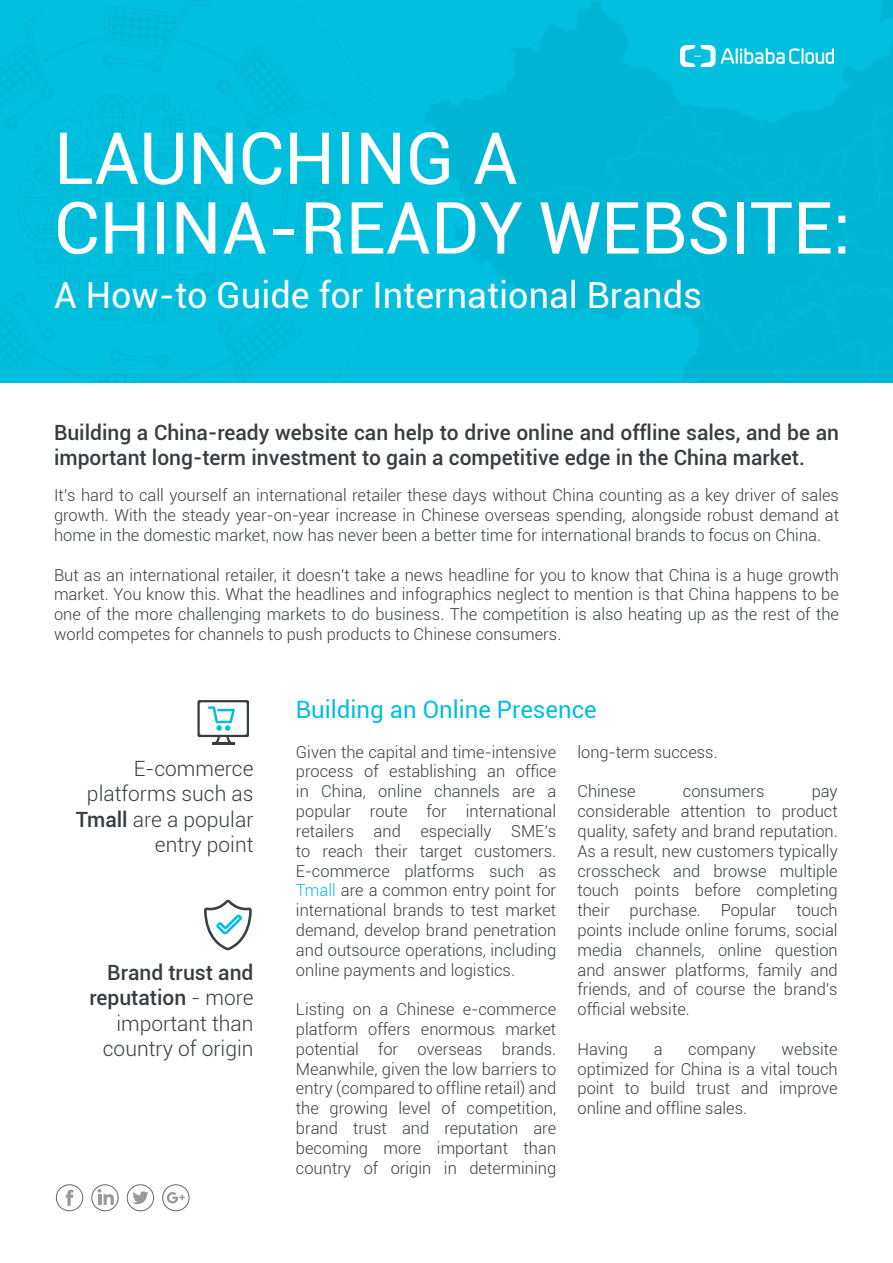
<style>
.page{position:relative;width:893px;height:1263px;background:#fff}
.page>*{position:absolute;margin:0;border:0;box-sizing:border-box;transform-origin:0 0}
.t1{font:72px/69.6px "Roboto";color:#fff}
.t2{font:36px "Roboto";color:#fff}
.t3{font:24px "Roboto";color:#00bfdf}
.t4{font:500 21px/25.2px "Roboto";color:#373d41}
.t5{font:300 21px/25.2px "Roboto";color:#373d41;text-align:right}
.t6{font:300 16.5px/19.8px "Roboto";color:#373d42;text-align:justify}
.t7{font:300 16.5px/19.8px "Roboto";color:#373d41;text-align:justify}
.s1{font-weight:500}
.s2{color:#00bfdf}
</style>
<div class="page">
<svg style="left:162px;top:1184px;width:28px;height:27px"></svg>
<svg style="left:127px;top:1184px;width:27px;height:27px"></svg>
<svg style="left:56px;top:1184px;width:27px;height:27px"></svg>
<svg style="left:91px;top:1184px;width:28px;height:27px"></svg>
<div style="left:0;top:0;width:893px;height:383px;background:#00bfdf"></div>
<svg style="left:18px;top:4px;width:380px;height:376px"></svg>
<svg style="left:424px;top:100px;width:29px;height:77px;fill:#00b5d4"></svg>
<svg style="left:453px;top:0;width:440px;height:383px"></svg>
<div style="left:773px;top:259px;width:49px;height:73px;background:#00b5d4"></div>
<svg style="left:197px;top:700px;width:52px;height:45px"></svg>
<svg style="left:204px;top:899px;width:48px;height:52px"></svg>
<img style="left:680px;top:45px;width:154px;height:22px">
<h1 class="t1" style="left:54px;top:121px;width:798px">LAUNCHING A<br>CHINA-READY WEBSITE:</h1>
<h2 class="t2" style="left:54px;top:270px;width:649px">A How-to Guide for International Brands</h2>
<p class="t4" style="left:54px;top:419px;width:786px">Building a China-ready website can help to drive online and offline sales, and be an important long-term investment to gain a competitive edge in the China market.</p>
<p class="t7" style="left:54px;top:485px;width:786px">It’s hard to call yourself an international retailer these days without China counting as a key driver of sales growth. With the steady year-on-year increase in Chinese overseas spending, alongside robust demand at home in the domestic market, now has never been a better time for international brands to focus on China.</p>
<p class="t7" style="left:54px;top:564px;width:786px">But as an international retailer, it doesn’t take a news headline for you to know that China is a huge growth market. You know this. What the headlines and infographics neglect to mention is that China happens to be one of the more challenging markets to do business. The competition is also heating up as the rest of the world competes for channels to push products to Chinese consumers.</p>
<p class="t5" style="left:76px;top:755px;width:179px">E-commerce platforms such as<br><span class="s1">Tmall</span> are a popular entry point</p>
<p class="t5" style="left:89px;top:959px;width:166px"><span class="s1">Brand trust and reputation</span> - more important than country of origin</p>
<h3 class="t3" style="left:296px;top:693px;width:302px">Building an Online Presence</h3>
<p class="t6" style="left:296px;top:741px;width:262px">Given the capital and time-intensive process of establishing an office in China, online channels are a popular route for international retailers and especially SME’s to reach their target customers.<br>E-commerce platforms such as <span class="s2">Tmall</span> are a common entry point for international brands to test market demand, develop brand penetration and outsource operations, including online payments and logistics.</p>
<p class="t6" style="left:296px;top:999px;width:262px">Listing on a Chinese e-commerce platform offers enormous market potential for overseas brands.<br>Meanwhile, given the low barriers to entry (compared to offline retail) and the growing level of competition, brand trust and reputation are becoming more important than country of origin in determining</p>
<p class="t6" style="left:577px;top:741px;width:142px">long-term success.</p>
<p class="t6" style="left:577px;top:781px;width:60px">Chinese</p>
<p class="t6" style="left:683px;top:781px;width:83px">consumers</p>
<p class="t6" style="left:577px;top:781px;width:262px;text-indent:234px">pay considerable attention to product quality, safety and brand reputation.<br>As a result, new customers typically crosscheck and browse multiple touch points before completing their purchase. Popular touch points include online forums, social media channels, online question and answer platforms, family and friends, and of course the brand’s official website.</p>
<p class="t6" style="left:577px;top:1038px;width:52px">Having</p>
<p class="t6" style="left:654px;top:1038px;width:10px">a</p>
<p class="t6" style="left:688px;top:1038px;width:69px">company</p>
<p class="t6" style="left:577px;top:1038px;width:262px;text-indent:204px">website optimized for China is a vital touch point to build trust and improve online and offline sales.</p>
</div>
